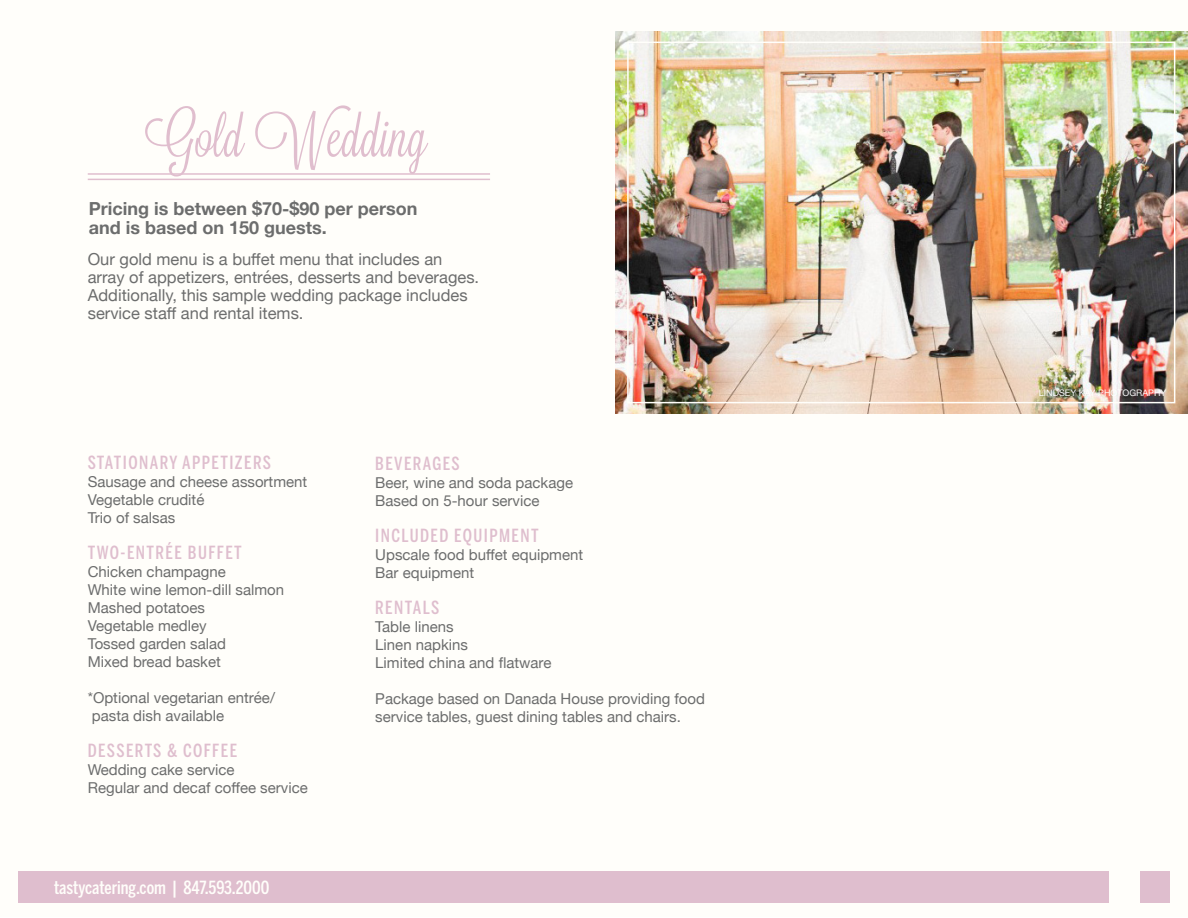
<style>
.page{position:relative;width:1188px;height:918px;background:#fff}
.page>*{position:absolute;margin:0;border:0;box-sizing:border-box;transform-origin:0 0}
.t1{font:57px "Lavanderia";color:#e0bece}
.t2{font:500 18px "Benton Sans Comp";letter-spacing:.08em;color:#dfbece}
.t3{font:700 18px/19.5px "Helvetica Neue";color:#6c6d6d}
.t4{font:500 18px "Benton Sans Comp";color:#fffefa}
.t5{font:16.5px/18px "Helvetica Neue";color:#6c6d6d}
.t6{font:15px/18px "Helvetica Neue";color:#6c6d6d}
.t7{font:9px "Helvetica Neue";color:#fff}
</style>
<div class="page">
<div style="left:0;top:1px;width:1188px;height:916px;background:#fffefa"></div>
<div style="left:18px;top:872px;width:1091px;height:31px;background:#dfbece"></div>
<div style="left:1140px;top:872px;width:30px;height:31px;background:#dfbece"></div>
<img style="left:615px;top:31px;width:573px;height:383px">
<div style="left:627px;top:42px;width:548px;height:361px;border:2px solid #fffefa"></div>
<hr style="left:88px;top:173px;width:402px;height:2px;background:#e0bece">
<hr style="left:88px;top:179px;width:402px;height:1px;background:#e0bece">
<p class="t1" style="left:145px;top:103px;width:284px">Gold Wedding</p>
<p class="t3" style="left:89px;top:199px;width:330px">Pricing is between $70-$90 per person and is based on 150 guests.</p>
<p class="t5" style="left:88px;top:251px;width:393px">Our gold menu is a buffet menu that includes an array of appetizers, entrées, desserts and beverages.<br>Additionally, this sample wedding package includes service staff and rental items.</p>
<p class="t2" style="left:88px;top:452px;width:185px">STATIONARY APPETIZERS</p>
<p class="t6" style="left:88px;top:474px;width:221px">Sausage and cheese assortment</p>
<p class="t6" style="left:88px;top:492px;width:118px">Vegetable crudité</p>
<p class="t6" style="left:88px;top:510px;width:89px">Trio of salsas</p>
<p class="t2" style="left:88px;top:542px;width:156px">TWO-ENTRÉE BUFFET</p>
<p class="t6" style="left:88px;top:564px;width:140px">Chicken champagne</p>
<p class="t6" style="left:88px;top:582px;width:198px">White wine lemon-dill salmon</p>
<p class="t6" style="left:88px;top:600px;width:119px">Mashed potatoes</p>
<p class="t6" style="left:88px;top:618px;width:120px">Vegetable medley</p>
<p class="t6" style="left:88px;top:636px;width:140px">Tossed garden salad</p>
<p class="t6" style="left:88px;top:654px;width:135px">Mixed bread basket</p>
<p class="t6" style="left:88px;top:690px;width:189px">*Optional vegetarian entrée/</p>
<p class="t6" style="left:92px;top:708px;width:134px">pasta dish available</p>
<p class="t2" style="left:88px;top:740px;width:151px">DESSERTS &amp; COFFEE</p>
<p class="t6" style="left:88px;top:762px;width:148px">Wedding cake service</p>
<p class="t6" style="left:88px;top:780px;width:222px">Regular and decaf coffee service</p>
<p class="t4" style="left:54px;top:877px;width:217px">tastycatering.com | 847.593.2000</p>
<p class="t2" style="left:375px;top:453px;width:86px">BEVERAGES</p>
<p class="t6" style="left:375px;top:475px;width:199px">Beer, wine and soda package</p>
<p class="t6" style="left:375px;top:493px;width:166px">Based on 5-hour service</p>
<p class="t2" style="left:375px;top:525px;width:165px">INCLUDED EQUIPMENT</p>
<p class="t6" style="left:375px;top:547px;width:209px">Upscale food buffet equipment</p>
<p class="t6" style="left:375px;top:565px;width:100px">Bar equipment</p>
<p class="t2" style="left:375px;top:597px;width:66px">RENTALS</p>
<p class="t6" style="left:375px;top:619px;width:80px">Table linens</p>
<p class="t6" style="left:375px;top:637px;width:94px">Linen napkins</p>
<p class="t6" style="left:375px;top:655px;width:178px">Limited china and flatware</p>
<p class="t6" style="left:375px;top:691px;width:331px">Package based on Danada House providing food service tables, guest dining tables and chairs.</p>
<p class="t7" style="left:1039px;top:387px;width:129px">LINDSEY KAY PHOTOGRAPHY</p>
</div>
